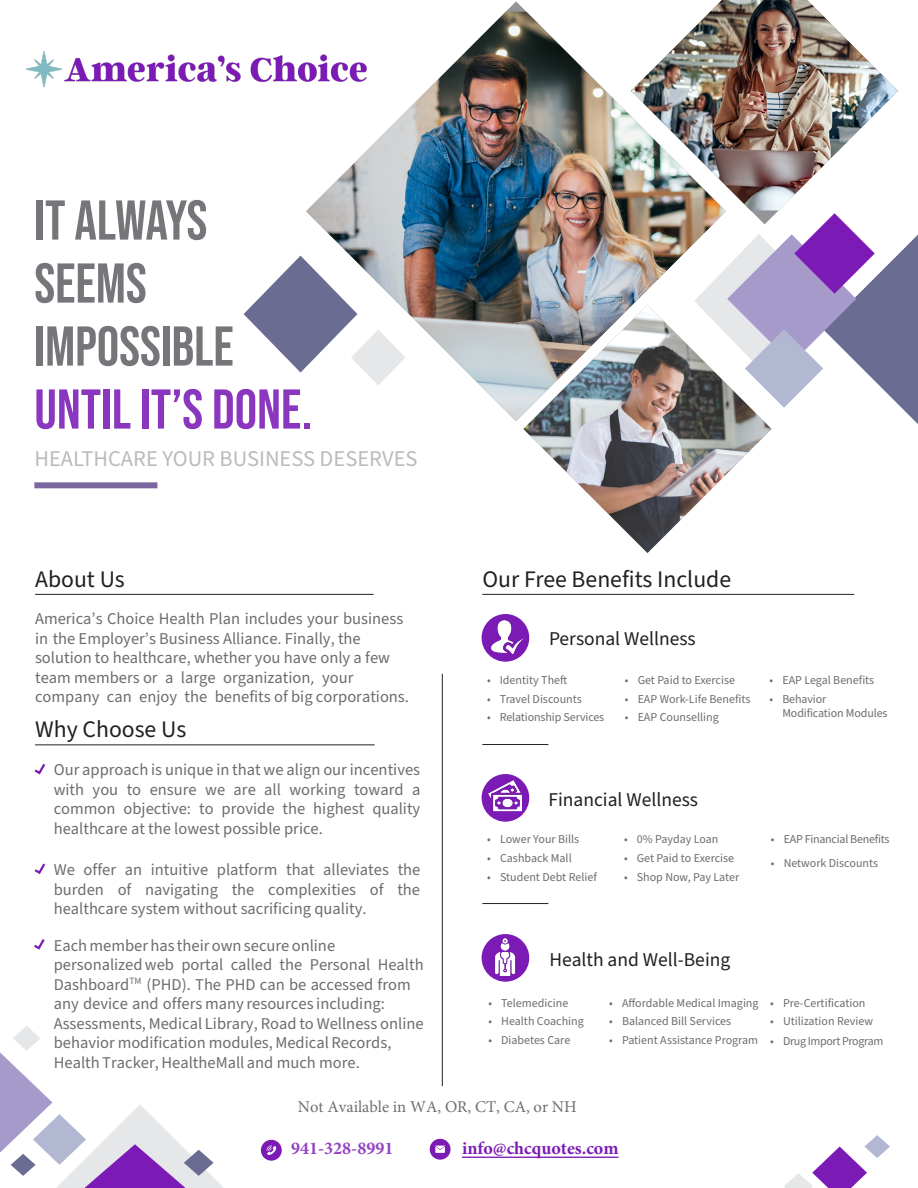
<style>
.page{position:relative;width:918px;height:1188px;background:#fff}
.page>*{position:absolute;margin:0;border:0;box-sizing:border-box;transform-origin:0 0}
.Paragraph_Style_4{font:55.95px/63px "Bebas Neue";color:#757679}
.Paragraph_Style_5{font:55.95px "Bebas Neue";color:#8b36be}
.Paragraph_Style_3{font:55.95px "Bebas Neue";letter-spacing:-.015em;color:#757679}
.Paragraph_Style_6{font:23.7px "Source Sans Pro";color:#231f20}
.Paragraph_Style_6-2{font:22.5px "Source Sans Pro";color:#babbbe}
.Paragraph_Style_8{font:19.5px "Source Sans Pro";color:#231f20}
.Paragraph_Style_7{font:700 18px "Minion Pro";color:#7b1ab5}
.Paragraph_Style_7-2{font:700 18px "Minion Pro";color:#9343c2}
.Paragraph_Style_7-3{font:16.5px/19.5px "Source Sans Pro";color:#6c6d70;text-align:justify}
.Paragraph_Style_6-3{font:16.5px/19.5px "Source Sans Pro";color:#6c6d70}
.t1{font:16.5px "Minion Pro";color:#6d6f71}
.t2{font:12px/14.4px "Source Sans Pro";color:#6c6d70}
.t3{font:12px "Source Sans Pro";letter-spacing:-.02em;color:#6c6d70}
.t4{font:12px "Source Sans Pro";letter-spacing:-.03em;color:#6c6d70}
.s1{font-family:"Calibri"}
</style>
<div class="page">
<hr style="left:482px;top:594px;width:372px;height:1px;background:#231f20">
<hr style="left:482px;top:744px;width:66px;height:1px;background:#231f20">
<hr style="left:482px;top:903px;width:66px;height:1px;background:#231f20">
<div style="left:482px;top:615px;width:47px;height:46px;background:#7b1ab5;border-radius:50%"></div>
<div style="left:482px;top:614px;width:47px;height:48px;border:2px solid #7b1ab5;border-radius:50%"></div>
<div style="left:482px;top:775px;width:47px;height:46px;background:#7b1ab5;border-radius:50%"></div>
<div style="left:482px;top:774px;width:47px;height:48px;border:2px solid #7b1ab5;border-radius:50%"></div>
<svg style="left:487px;top:783px;width:36px;height:31px"></svg>
<div style="left:482px;top:935px;width:47px;height:46px;background:#7b1ab5;border-radius:50%"></div>
<div style="left:482px;top:934px;width:47px;height:48px;border:2px solid #7b1ab5;border-radius:50%"></div>
<svg style="left:492px;top:934px;width:27px;height:4px"></svg>
<img style="left:721px;top:0;width:177px;height:210px">
<svg style="left:726px;top:212px;width:192px;height:212px"></svg>
<img style="left:306px;top:12px;width:420px;height:409px">
<svg style="left:244px;top:256px;width:161px;height:129px"></svg>
<div style="left:34px;top:482px;width:123px;height:6px;background:#7a679f"></div>
<hr style="left:442px;top:674px;width:1px;height:412px;background:#231f20">
<div style="left:261px;top:1140px;width:21px;height:21px;background:#7b1ab5;border-radius:50%"></div>
<svg style="left:267px;top:1145px;width:9px;height:10px"></svg>
<div style="left:430px;top:1139px;width:21px;height:21px;background:#7b1ab5;border-radius:50%"></div>
<svg style="left:435px;top:1146px;width:10px;height:7px"></svg>
<hr style="left:35px;top:594px;width:339px;height:1px;background:#231f20">
<hr style="left:35px;top:744px;width:340px;height:1px;background:#231f20">
<svg style="left:34px;top:764px;width:11px;height:11px"></svg>
<svg style="left:34px;top:863px;width:12px;height:11px"></svg>
<svg style="left:0;top:1026px;width:223px;height:162px"></svg>
<svg style="left:784px;top:1135px;width:106px;height:53px"></svg>
<img style="left:26px;top:40px;width:352px;height:55px">
<svg style="left:34px;top:939px;width:11px;height:11px"></svg>
<img style="left:489px;top:779px;width:32px;height:33px">
<img style="left:491px;top:621px;width:32px;height:32px">
<img style="left:486px;top:938px;width:36px;height:37px">
<img style="left:523px;top:305px;width:249px;height:248px">
<hr style="left:462px;top:1157px;width:157px;height:1px;background:#7b1ab5">
<p class="Paragraph_Style_3" style="left:34px;top:189px;width:174px">IT ALWAYS</p>
<p class="Paragraph_Style_4" style="left:34px;top:251px;width:201px">SEEMS<br>IMPOSSIBLE</p>
<p class="Paragraph_Style_5" style="left:34px;top:378px;width:279px">UNTIL IT’S DONE.</p>
<p class="Paragraph_Style_6-2" style="left:34px;top:444px;width:385px">HEALTHCARE YOUR BUSINESS DESERVES</p>
<p class="Paragraph_Style_6" style="left:35px;top:563px;width:91px">About Us</p>
<p class="Paragraph_Style_6-3" style="left:35px;top:610px;width:375px">America’s Choice Health Plan includes your business in the Employer’s Business Alliance<span class="s1">.</span> Finally, the solution to healthcare, whether you have only a few team members or a large organization<span class="s1">,</span> your company can enjoy the benefits of big corporations.</p>
<p class="Paragraph_Style_6" style="left:35px;top:713px;width:153px">Why Choose Us</p>
<p class="Paragraph_Style_7-3" style="left:54px;top:761px;width:368px">Our approach is unique in that we align our incentives with you to ensure we are all working toward a common objective: to provide the highest quality healthcare at the lowest possible price.</p>
<p class="Paragraph_Style_7-3" style="left:54px;top:860px;width:368px">We offer an intuitive platform that alleviates the burden of navigating the complexities of the healthcare system without sacrificing quality.</p>
<p class="Paragraph_Style_7-3" style="left:54px;top:936px;width:371px;text-align:left">Each member has their own secure online personalized web portal called the Personal Health Dashboard<sup>TM</sup> (PHD). The PHD can be accessed from any device and offers many resources including:<br>Assessments, Medical Library, Road to Wellness online behavior modification modules, Medical Records, Health Tracker, HealtheMall and much more.</p>
<p class="Paragraph_Style_6" style="left:483px;top:563px;width:250px">Our Free Benefits Include</p>
<p class="Paragraph_Style_8" style="left:549px;top:625px;width:148px">Personal Wellness</p>
<p class="t2" style="left:487px;top:673px;width:82px">• Identity Theft</p>
<p class="t2" style="left:487px;top:692px;width:96px">• Travel Discounts</p>
<p class="t2" style="left:487px;top:710px;width:119px">• Relationship Services</p>
<p class="t2" style="left:625px;top:673px;width:112px">• Get Paid to Exercise</p>
<p class="t2" style="left:625px;top:692px;width:127px">• EAP Work-Life Benefits</p>
<p class="t2" style="left:625px;top:710px;width:95px">• EAP Counselling</p>
<p class="t2" style="left:770px;top:673px;width:106px">• EAP Legal Benefits</p>
<p class="t2" style="left:782px;top:692px;width:107px;text-indent:-13px">• Behavior<br>Modification Modules</p>
<p class="Paragraph_Style_8" style="left:548px;top:787px;width:151px">Financial Wellness</p>
<p class="t2" style="left:487px;top:832px;width:93px">• Lower Your Bills</p>
<p class="t2" style="left:487px;top:851px;width:86px">• Cashback Mall</p>
<p class="t2" style="left:487px;top:870px;width:111px">• Student Debt Relief</p>
<p class="t2" style="left:624px;top:832px;width:96px">• 0% Payday Loan</p>
<p class="t2" style="left:624px;top:851px;width:112px">• Get Paid to Exercise</p>
<p class="t2" style="left:624px;top:870px;width:117px">• Shop Now, Pay Later</p>
<p class="t3" style="left:771px;top:831px;width:120px">• EAP Financial Benefits</p>
<p class="t2" style="left:771px;top:856px;width:109px">• Network Discounts</p>
<p class="Paragraph_Style_8" style="left:550px;top:947px;width:182px">Health and Well-Being</p>
<p class="t2" style="left:489px;top:996px;width:81px">• Telemedicine</p>
<p class="t2" style="left:489px;top:1014px;width:97px">• Health Coaching</p>
<p class="t2" style="left:489px;top:1033px;width:83px">• Diabetes Care</p>
<p class="t2" style="left:609px;top:996px;width:151px">• Affordable Medical Imaging</p>
<p class="t2" style="left:609px;top:1014px;width:123px">• Balanced Bill Services</p>
<p class="t2" style="left:609px;top:1033px;width:150px">• Patient Assistance Program</p>
<p class="t2" style="left:770px;top:996px;width:97px">• Pre-Certification</p>
<p class="t2" style="left:770px;top:1014px;width:104px">• Utilization Review</p>
<p class="t4" style="left:770px;top:1033px;width:115px">• Drug Import Program</p>
<p class="t1" style="left:298px;top:1096px;width:280px">Not Available in WA, OR, CT, CA, or NH</p>
<p class="Paragraph_Style_7-2" style="left:291px;top:1137px;width:104px">941-328-8991</p>
<p class="Paragraph_Style_7" style="left:462px;top:1137px;width:158px">info@chcquotes.com</p>
</div>
